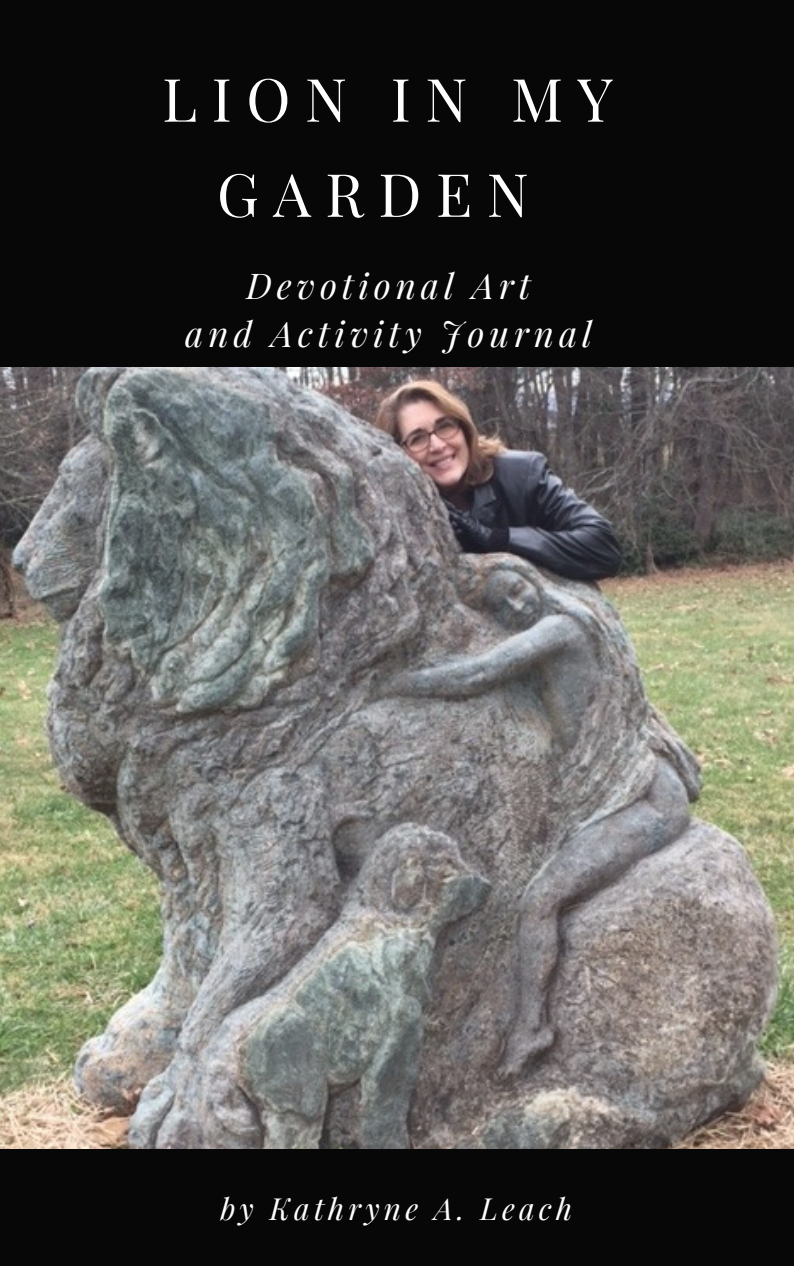
<style>
.page{position:relative;width:794px;height:1266px;background:#fff}
.page>*{position:absolute;margin:0;border:0;box-sizing:border-box;transform-origin:0 0}
.t1{font:59.7px/95.1px "Playfair Display";letter-spacing:.24em;color:#fff;text-align:center}
.t2{font:italic 34.8px/48.4px "Playfair Display";letter-spacing:.14em;color:#fff;text-align:center}
.t3{font:italic 29.85px "Playfair Display";letter-spacing:.14em;color:#fff}
</style>
<div class="page">
<div style="left:0;top:0;width:793px;height:1266px;background:#070707"></div>
<img style="left:0;top:367px;width:793px;height:781px">
<h1 class="t1" style="left:162px;top:49px;width:452px">LION IN MY<br>GARDEN</h1>
<p class="t2" style="left:185px;top:260px;width:408px">Devotional Art<br>and Activity Journal</p>
<p class="t3" style="left:220px;top:1188px;width:353px">by Kathryne A. Leach</p>
</div>
